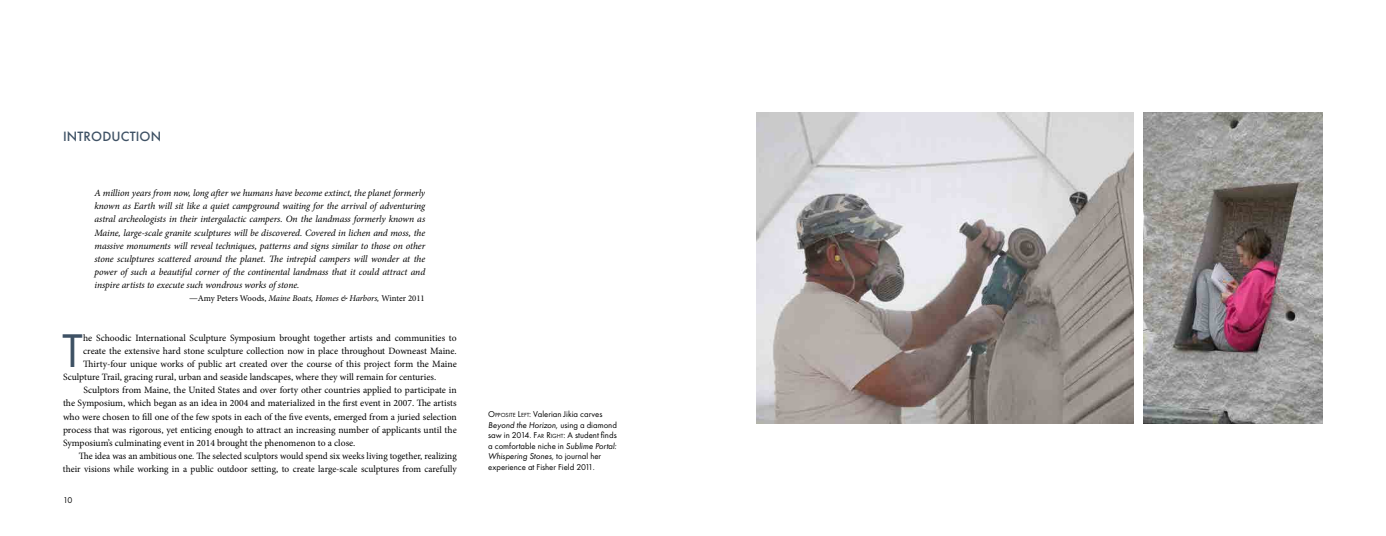
<style>
.page{position:relative;width:1386px;height:536px;background:#fff}
.page>*{position:absolute;margin:0;border:0;box-sizing:border-box;transform-origin:0 0}
.t1{font:49px "Futura PT";color:#3e5164}
.t2{font:500 14px "Futura PT";letter-spacing:.01em;color:#3e5164}
.t3{font:9.62px "Minion Pro";color:#000}
.t4{font:italic 9.62px/13.1px "Minion Pro";letter-spacing:-.01em;color:#000;text-align:justify}
.t5{font:8.75px/10.5px "Futura PT";color:#000}
.t6{font:8.75px "Minion Pro";letter-spacing:-.005em;color:#000}
.s1{font-size:9.62px}
.s2{font-style:italic}
.s3{font-style:inherit}
.s4{font-size:6.12px}
</style>
<div class="page">
<img style="left:756px;top:112px;width:378px;height:311px">
<img style="left:1144px;top:112px;width:179px;height:311px">
<h2 class="t2" style="left:63px;top:128px;width:100px">INTRODUCTION</h2>
<p class="t4" style="left:94px;top:186px;width:332px">A million years from now, long after we humans have become extinct, the planet formerly known as Earth will sit like a quiet campground waiting for the arrival of adventuring astral archeologists in their intergalactic campers. On the landmass formerly known as Maine, large-scale granite sculptures will be discovered. Covered in lichen and moss, the massive monuments will reveal techniques, patterns and signs similar to those on other stone sculptures scattered around the planet. The intrepid campers will wonder at the power of such a beautiful corner of the continental landmass that it could attract and inspire artists to execute such wondrous works of stone.</p>
<p class="t6" style="left:189px;top:292px;width:237px"><span class="s1">—</span>Amy Peters Woods, <span class="s2">Maine Boats, Homes &amp; Harbors,</span> Winter 2011</p>
<h1 class="t1" style="left:62px;top:321px;width:22px">T</h1>
<p class="t3" style="left:83px;top:331px;width:375px">he Schoodic International Sculpture Symposium brought together artists and communities to</p>
<p class="t3" style="left:83px;top:344px;width:375px">create the extensive hard stone sculpture collection now in place throughout Downeast Maine.</p>
<p class="t3" style="left:83px;top:357px;width:375px">Thirty-four unique works of public art created over the course of this project form the Maine</p>
<p class="t3" style="left:63px;top:370px;width:375px">Sculpture Trail, gracing rural, urban and seaside landscapes, where they will remain for centuries.</p>
<p class="t3" style="left:83px;top:383px;width:375px">Sculptors from Maine, the United States and over forty other countries applied to participate in</p>
<p class="t3" style="left:63px;top:396px;width:395px">the Symposium, which began as an idea in 2004 and materialized in the first event in 2007. The artists</p>
<p class="t3" style="left:63px;top:410px;width:395px">who were chosen to fill one of the few spots in each of the five events, emerged from a juried selection</p>
<p class="t3" style="left:63px;top:423px;width:395px">process that was rigorous, yet enticing enough to attract an increasing number of applicants until the</p>
<p class="t3" style="left:63px;top:436px;width:294px">Symposium’s culminating event in 2014 brought the phenomenon to a close.</p>
<p class="t3" style="left:79px;top:449px;width:379px">The idea was an ambitious one. The selected sculptors would spend six weeks living together, realizing</p>
<p class="t3" style="left:63px;top:462px;width:395px">their visions while working in a public outdoor setting, to create large-scale sculptures from carefully</p>
<p class="t5" style="left:63px;top:494px;width:11px">10</p>
<p class="t5" style="left:488px;top:409px;width:130px"><span class="s3">O</span><span class="s4">PPOSITE</span> <span class="s3">L</span><span class="s4">EFT</span><span class="s3">:</span> Valerian Jikia carves <span class="s2">Beyond the Horizon</span>, using a diamond saw in 2014. <span class="s3">F</span><span class="s4">AR</span> <span class="s3">R</span><span class="s4">IGHT</span><span class="s3">:</span> A student finds a comfortable niche in <span class="s2">Sublime Portal:<br>Whispering Stones,</span> to journal her experience at Fisher Field 2011.</p>
</div>
